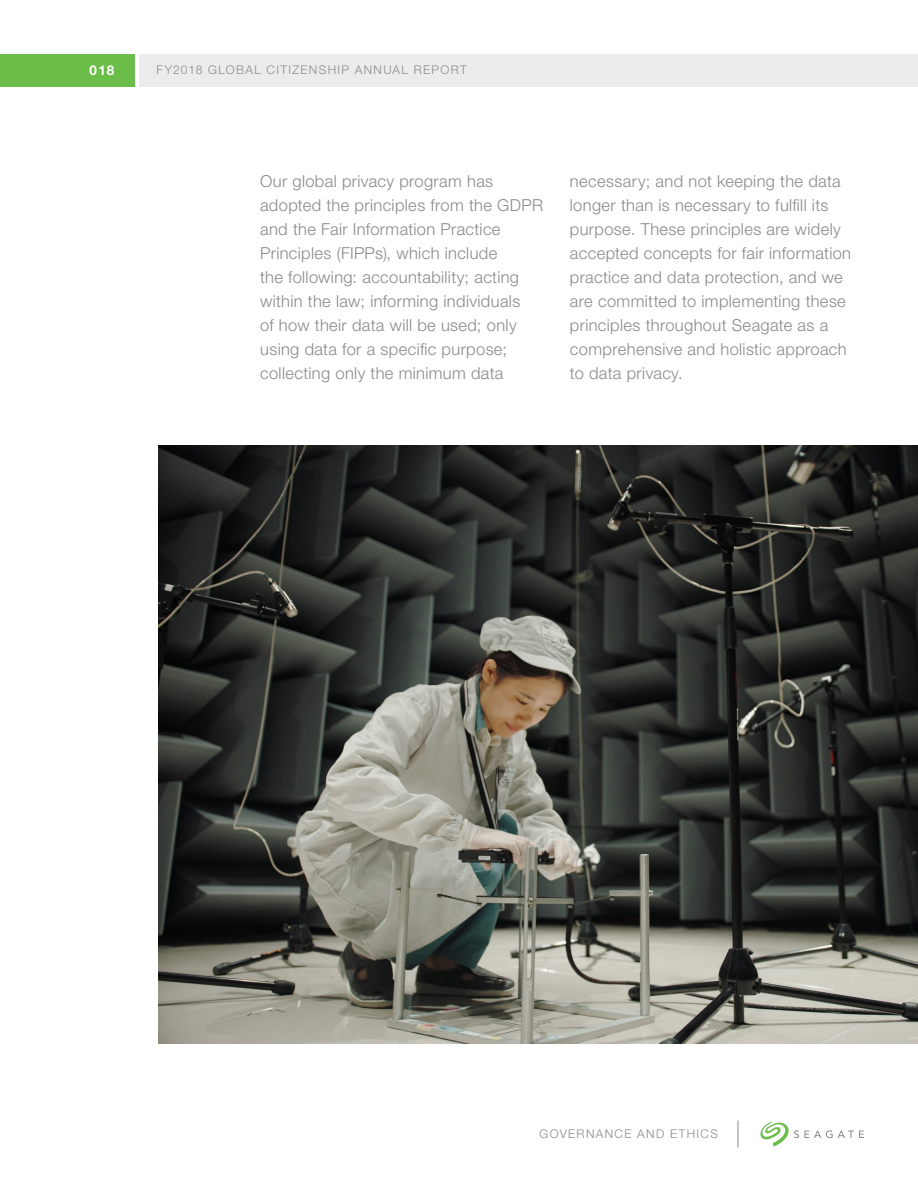
<style>
.page{position:relative;width:918px;height:1188px;background:#fff}
.page>*{position:absolute;margin:0;border:0;box-sizing:border-box;transform-origin:0 0}
.t1{font:300 16.5px/24px "Helvetica Neue LT Std";letter-spacing:.02em;color:#888a8d}
.t2{font:700 13.5px "Helvetica Neue LT Std";color:#fff}
.t3{font:300 12px "Helvetica Neue LT Std";letter-spacing:.11em;color:#888a8d}
</style>
<div class="page">
<svg style="left:760px;top:1121px;width:104px;height:26px"></svg>
<div style="left:0;top:54px;width:135px;height:32px;background:#6bbe4a"></div>
<div style="left:139px;top:54px;width:779px;height:32px;background:#edecec"></div>
<svg style="left:738px;top:1120px;width:1px;height:28px"></svg>
<img style="left:159px;top:446px;width:759px;height:598px">
<p class="t2" style="left:90px;top:62px;width:26px">018</p>
<p class="t3" style="left:157px;top:63px;width:312px">FY2018 GLOBAL CITIZENSHIP ANNUAL REPORT</p>
<p class="t1" style="left:260px;top:169px;width:284px">Our global privacy program has adopted the principles from the GDPR and the Fair Information Practice Principles (FIPPs), which include<br>the following: accountability; acting within the law; informing individuals<br>of how their data will be used; only using data for a specific purpose; collecting only the minimum data</p>
<p class="t1" style="left:570px;top:169px;width:283px">necessary; and not keeping the data longer than is necessary to fulfill its purpose. These principles are widely accepted concepts for fair information practice and data protection, and we are committed to implementing these principles throughout Seagate as a comprehensive and holistic approach to data privacy.</p>
<p class="t3" style="left:539px;top:1127px;width:180px">GOVERNANCE AND ETHICS</p>
</div>
